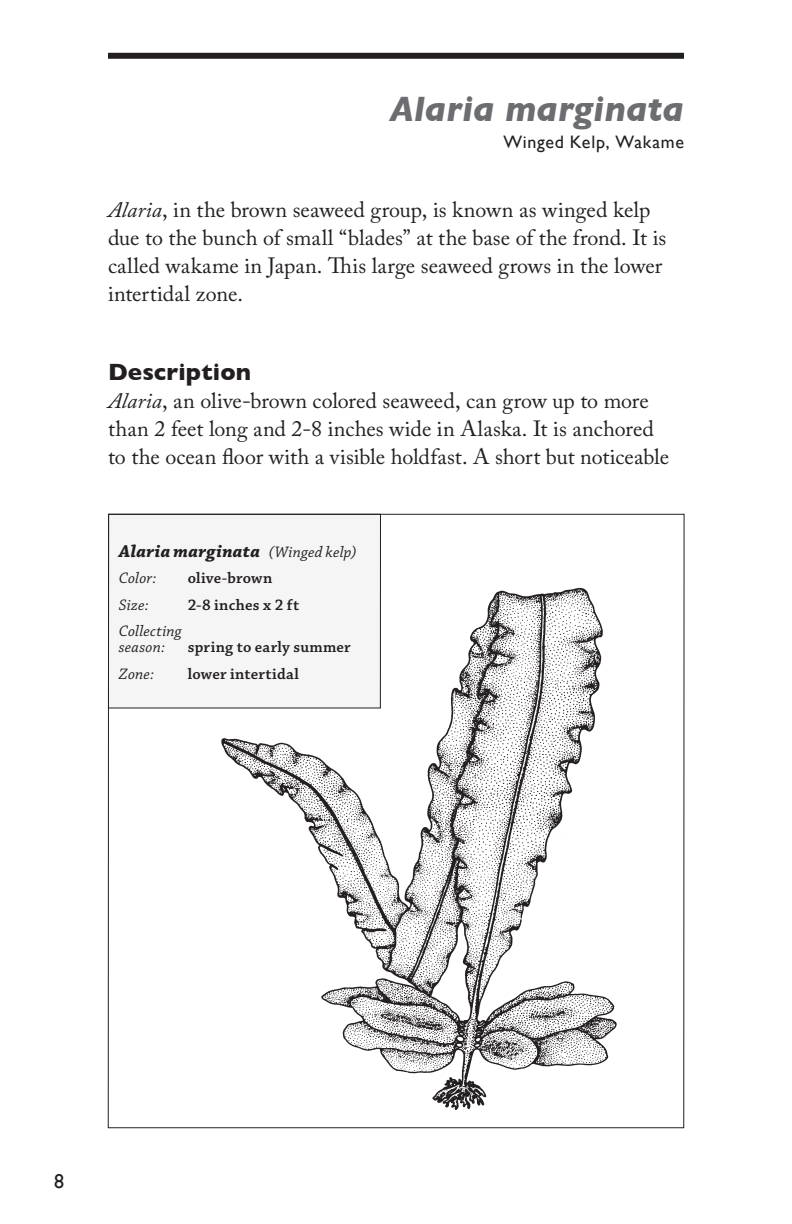
<style>
.page{position:relative;width:792px;height:1224px;background:#fff}
.page>*{position:absolute;margin:0;border:0;box-sizing:border-box;transform-origin:0 0}
.t1{font:italic 700 36px "Gill Sans";color:#6c6d70}
.t2{font:700 24px "Gill Sans";letter-spacing:.005em;color:#231f20}
.t3{font:22px/28px "Adobe Caslon Pro";color:#231f20}
.t4{font:20px "Gill Sans";color:#231f20}
.t5{font:italic 700 18px "Chaparral Pro";letter-spacing:.015em;color:#231f20}
.t6{font:18px "Gill Sans";letter-spacing:.04em;color:#231f20}
.t7{font:600 16px "Chaparral Pro";letter-spacing:.015em;color:#231f20}
.t8{font:italic 16px/16px "Chaparral Pro";letter-spacing:.01em;color:#231f20}
.s1{font-style:italic}
.s2{font-weight:400;font-size:16px}
</style>
<div class="page">
<div style="left:108px;top:53px;width:576px;height:6px;background:#231f20"></div>
<img style="left:219px;top:587px;width:398px;height:523px">
<div style="left:108px;top:514px;width:272px;height:194px;background:#f5f5f6"></div>
<div style="left:35px;top:1156px;width:50px;height:50px;border:1px solid #fff;border-radius:50%"></div>
<h1 class="t1" style="left:390px;top:88px;width:296px">Alaria marginata</h1>
<p class="t6" style="left:504px;top:131px;width:182px">Winged Kelp, Wakame</p>
<p class="t3" style="left:108px;top:195px;width:560px"><span class="s1">Alaria</span>, in the brown seaweed group, is known as winged kelp due to the bunch of small “blades” at the base of the frond. It is called wakame in Japan. This large seaweed grows in the lower intertidal zone.</p>
<p class="t2" style="left:108px;top:358px;width:145px">Description</p>
<p class="t3" style="left:108px;top:386px;width:563px"><span class="s1">Alaria</span>, an olive-brown colored seaweed, can grow up to more than 2 feet long and 2-8 inches wide in Alaska. It is anchored to the ocean floor with a visible holdfast. A short but noticeable</p>
<p class="t5" style="left:119px;top:541px;width:239px">Alaria marginata <span class="s2">(Winged kelp)</span></p>
<p class="t8" style="left:119px;top:571px;width:39px">Color:</p>
<p class="t7" style="left:188px;top:569px;width:86px">olive-brown</p>
<p class="t8" style="left:119px;top:597px;width:32px">Size:</p>
<p class="t7" style="left:188px;top:596px;width:113px">2-8 inches x 2 ft</p>
<p class="t8" style="left:119px;top:624px;width:64px">Collecting season:</p>
<p class="t7" style="left:188px;top:638px;width:165px">spring to early summer</p>
<p class="t8" style="left:119px;top:666px;width:37px">Zone:</p>
<p class="t7" style="left:188px;top:665px;width:113px">lower intertidal</p>
<p class="t4" style="left:54px;top:1170px;width:11px">8</p>
</div>
